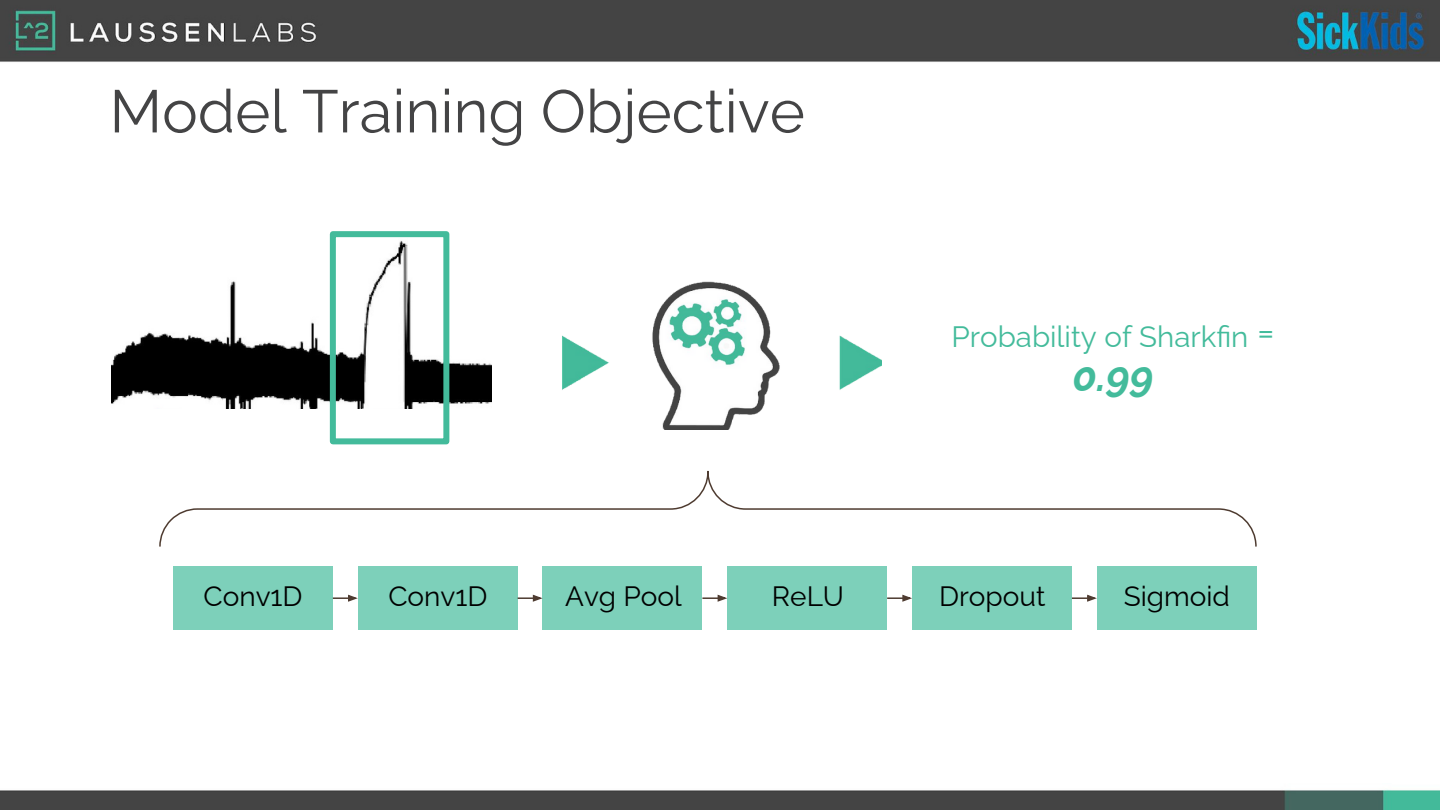
<style>
.page{position:relative;width:1440px;height:810px;background:#fff}
.page>*{position:absolute;margin:0;border:0;box-sizing:border-box;transform-origin:0 0}
.t1{font:60px "Raleway";color:#444445}
.t2{font:italic 700 41.5px "Raleway";color:#43bb9b}
.t3{font:41.5px "Raleway";color:#43bb9b}
.t4{font:29.5px "Raleway";color:#43bb9b}
.t5{font:28px "Raleway";color:#000}
</style>
<div class="page">
<img style="left:0;top:0;width:1440px;height:810px">
<img style="left:560px;top:277px;width:322px;height:153px">
<img style="left:111px;top:234px;width:381px;height:174px">
<div style="left:330px;top:231px;width:119px;height:213px;border:6px solid #43bb9b"></div>
<svg style="left:158px;top:470px;width:1099px;height:340px"></svg>
<p class="t1" style="left:110px;top:76px;width:697px">Model Training Objective</p>
<p class="t4" style="left:952px;top:319px;width:298px">Probability of Sharkfin</p>
<p class="t2" style="left:1072px;top:352px;width:83px">0.99</p>
<p class="t3" style="left:1257px;top:307px;width:20px">=</p>
<p class="t5" style="left:204px;top:580px;width:101px">Conv1D</p>
<p class="t5" style="left:388px;top:580px;width:101px">Conv1D</p>
<p class="t5" style="left:565px;top:580px;width:118px">Avg Pool</p>
<p class="t5" style="left:772px;top:580px;width:74px">ReLU</p>
<p class="t5" style="left:939px;top:580px;width:108px">Dropout</p>
<p class="t5" style="left:1124px;top:580px;width:108px">Sigmoid</p>
</div>
